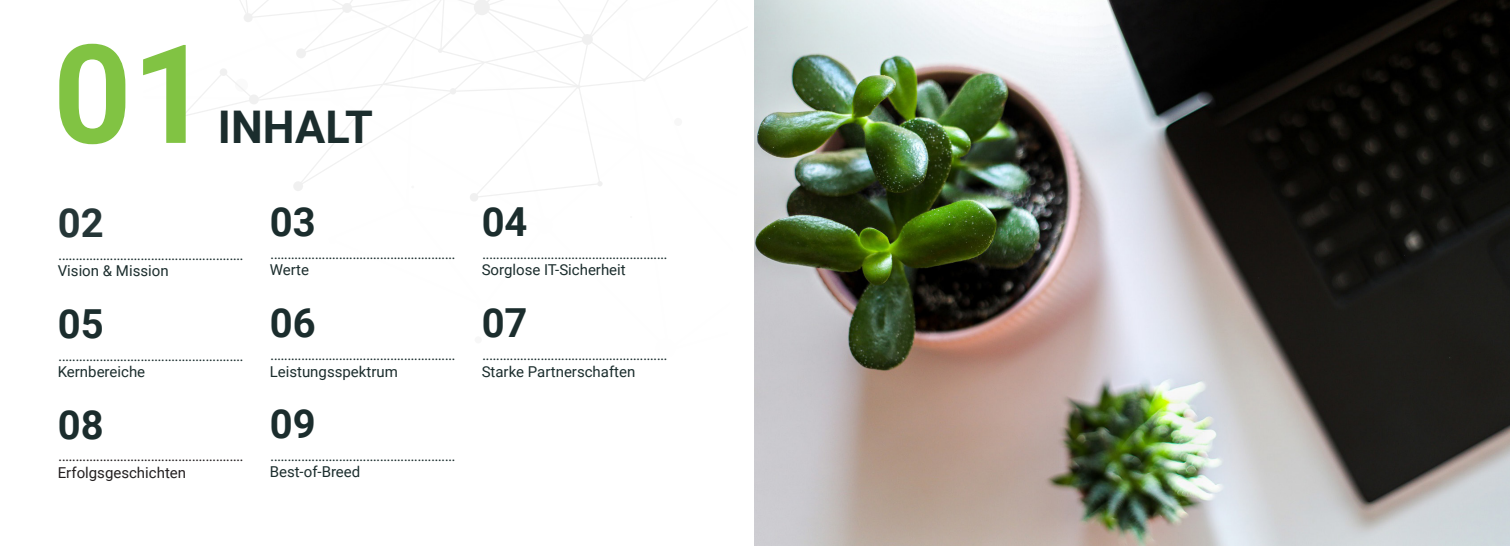
<style>
.page{position:relative;width:1510px;height:546px;background:#fff}
.page>*{position:absolute;margin:0;border:0;box-sizing:border-box;transform-origin:0 0}
.t1{font:700 137.5px "Roboto";color:#81c343}
.t2{font:700 45px "Roboto";color:#1b2d2d}
.t3{font:700 40px "Roboto";color:#1b2d2d}
.t4{font:700 40px "Roboto";color:#253637}
.t5{font:15px "Minion Pro";color:#1b2d2d}
.t6{font:15px "Roboto";color:#1b2d2d}
.t7{font:15px "Minion Pro";color:#231f20}
.t8{font:15px "Roboto";color:#231f20}
</style>
<div class="page">
<svg style="left:182px;top:0;width:573px;height:202px"></svg>
<div style="left:674px;top:118px;width:8px;height:8px;background:#f7f7f7;border-radius:50%"></div>
<div style="left:474px;top:336px;width:8px;height:7px;background:#f7f7f7;border-radius:50%"></div>
<img style="left:755px;top:0;width:754px;height:546px">
<p class="t1" style="left:53px;top:-2px;width:159px">01</p>
<p class="t2" style="left:218px;top:95px;width:157px">INHALT</p>
<p class="t4" style="left:58px;top:195px;width:47px">02</p>
<p class="t5" style="left:59px;top:245px;width:186px">......................................................</p>
<p class="t6" style="left:58px;top:260px;width:112px">Vision &amp; Mission</p>
<p class="t3" style="left:58px;top:296px;width:47px">05</p>
<p class="t5" style="left:59px;top:346px;width:186px">......................................................</p>
<p class="t6" style="left:58px;top:361px;width:89px">Kernbereiche</p>
<p class="t3" style="left:58px;top:396px;width:47px">08</p>
<p class="t7" style="left:59px;top:446px;width:186px">......................................................</p>
<p class="t8" style="left:58px;top:462px;width:130px">Erfolgsgeschichten</p>
<p class="t3" style="left:270px;top:194px;width:47px">03</p>
<p class="t5" style="left:271px;top:244px;width:186px">......................................................</p>
<p class="t6" style="left:270px;top:259px;width:41px">Werte</p>
<p class="t3" style="left:270px;top:295px;width:47px">06</p>
<p class="t5" style="left:271px;top:345px;width:186px">......................................................</p>
<p class="t6" style="left:270px;top:361px;width:130px">Leistungsspektrum</p>
<p class="t3" style="left:270px;top:395px;width:47px">09</p>
<p class="t5" style="left:271px;top:446px;width:186px">......................................................</p>
<p class="t6" style="left:270px;top:461px;width:92px">Best-of-Breed</p>
<p class="t3" style="left:482px;top:194px;width:47px">04</p>
<p class="t5" style="left:482px;top:244px;width:186px">......................................................</p>
<p class="t6" style="left:482px;top:259px;width:146px">Sorglose IT-Sicherheit</p>
<p class="t3" style="left:482px;top:295px;width:47px">07</p>
<p class="t5" style="left:482px;top:345px;width:186px">......................................................</p>
<p class="t6" style="left:482px;top:361px;width:155px">Starke Partnerschaften</p>
</div>
